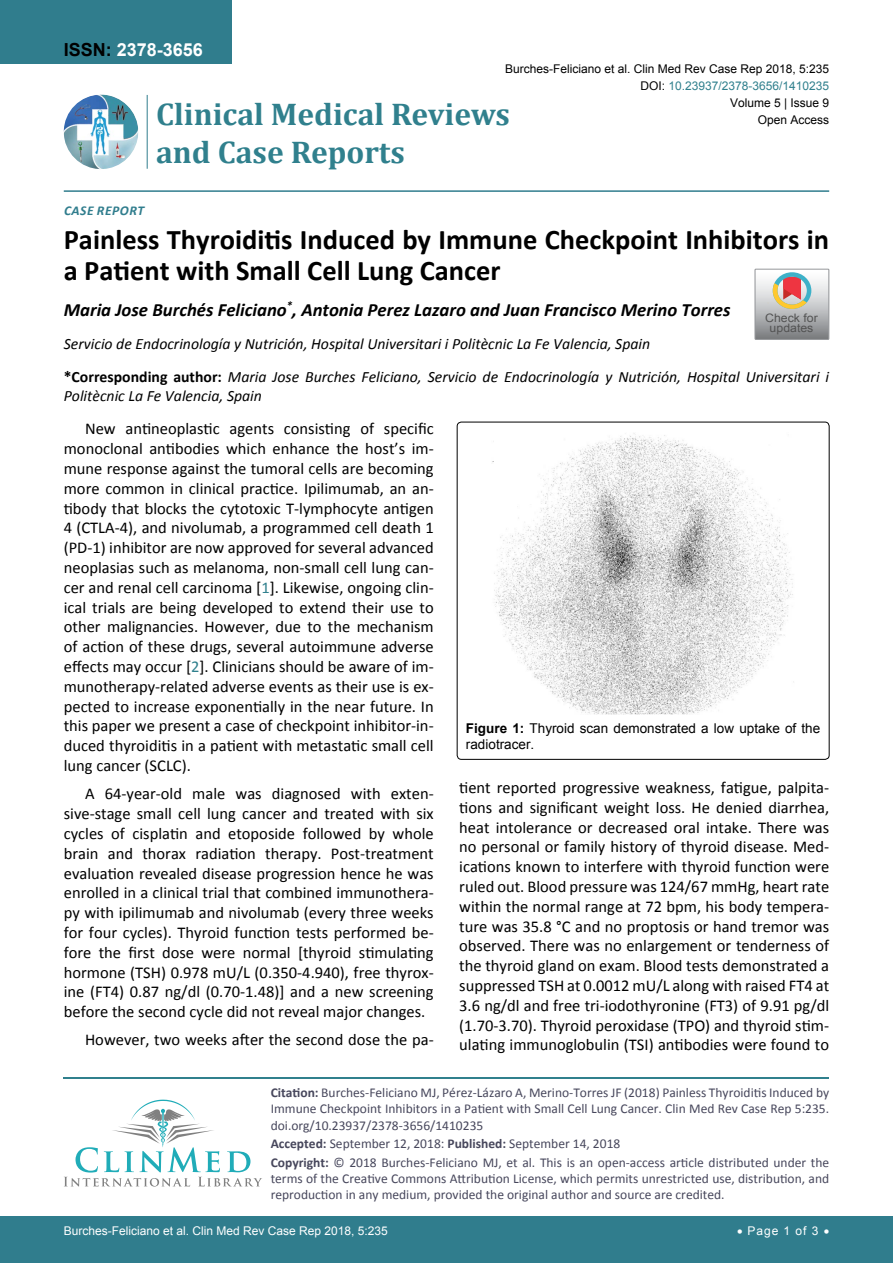
<style>
.page{position:relative;width:893px;height:1263px;background:#fff}
.page>*{position:absolute;margin:0;border:0;box-sizing:border-box;transform-origin:0 0}
.t1{font:700 31.5px "Cambria";color:#30808d}
.t2{font:700 28.5px/31.5px "Calibri";color:#000}
.t3{font:italic 700 18.75px "Calibri";color:#000}
.t4{font:700 18px "Arial";color:#fff}
.t5{font:16.5px/19.8px "Calibri";color:#000;text-align:justify}
.t6{font:italic 15.75px/18.9px "Calibri";color:#000}
.t7{font:13.5px/16.2px "Calibri";color:#47475c}
.t8{font:13.5px/16.2px "Arial";color:#000}
.t9{font:italic 700 13.5px "Calibri";letter-spacing:.04em;color:#307d8d}
.t10{font:12px "Arial";color:#000}
.t11{font:12px "Arial";color:#fff}
.t12{font:12px "Arial";color:#30808d}
.t13{font:11.7px/10.1px "Arial";color:#535353;text-align:center;scale:1.06 1}
.s1{color:#000}
.s2{font-weight:700;font-style:normal}
.s3{color:#30808d}
.s4{font-weight:700}
</style>
<div class="page">
<hr style="left:64px;top:1077px;width:765px;height:1px;background:#30808d">
<svg style="left:64px;top:1100px;width:198px;height:86px"></svg>
<div style="left:0;top:0;width:231px;height:64px;background:#307d8d"></div>
<hr style="left:64px;top:190px;width:765px;height:2px;background:#307d8d">
<div style="left:0;top:1217px;width:893px;height:46px;background:#307d8d"></div>
<img style="left:64px;top:95px;width:74px;height:74px;border-radius:37px">
<hr style="left:147px;top:95px;width:1px;height:74px;background:#307d8d">
<svg style="left:755px;top:269px;width:74px;height:70px;background:#bdb6b3"></svg>
<div style="left:457px;top:422px;width:372px;height:337px;border:1px solid #000;border-radius:4px"></div>
<img style="left:492px;top:433px;width:302px;height:281px">
<p class="t4" style="left:64px;top:38px;width:141px"><span class="s1">ISSN:</span> 2378-3656</p>
<p class="t10" style="left:505px;top:60px;width:326px">Burches-Feliciano et al. Clin Med Rev Case Rep 2018, 5:235</p>
<p class="t10" style="left:730px;top:95px;width:101px">Volume 5 | Issue 9</p>
<p class="t12" style="left:640px;top:78px;width:190px"><span class="s1">DOI:</span> 10.23937/2378-3656/1410235</p>
<h1 class="t1" style="left:156px;top:92px;width:355px">Clinical Medical Reviews</h1>
<p class="t10" style="left:758px;top:112px;width:73px">Open Access</p>
<h1 class="t1" style="left:156px;top:130px;width:250px">and Case Reports</h1>
<p class="t9" style="left:64px;top:202px;width:75px">Case Report</p>
<h2 class="t2" style="left:64px;top:224px;width:767px">Painless Thyroiditis Induced by Immune Checkpoint Inhibitors in a Patient with Small Cell Lung Cancer</h2>
<p class="t3" style="left:64px;top:298px;width:668px">Maria Jose Burchés Feliciano<sup>*</sup>, Antonia Perez Lazaro and Juan Francisco Merino Torres</p>
<p class="t6" style="left:64px;top:333px;width:588px">Servicio de Endocrinología y Nutrición, Hospital Universitari i Politècnic La Fe Valencia, Spain</p>
<p class="t13" style="left:765px;top:312px;width:51px">Check for updates</p>
<p class="t6" style="left:64px;top:367px;width:767px"><span class="s2">*Corresponding author:</span> Maria Jose Burches Feliciano, Servicio de Endocrinología y Nutrición, Hospital Universitari i<br>Politècnic La Fe Valencia, Spain</p>
<p class="t5" style="left:64px;top:419px;width:371px;text-indent:21px">New antineoplastic agents consisting of specific monoclonal antibodies which enhance the host’s im&shy;mune response against the tumoral cells are becoming more common in clinical practice. Ipilimumab, an an&shy;tibody that blocks the cytotoxic T-lymphocyte antigen 4 (CTLA-4), and nivolumab, a programmed cell death 1 (PD-1) inhibitor are now approved for several advanced neoplasias such as melanoma, non-small cell lung can&shy;cer and renal cell carcinoma [<span class="s3">1</span>]. Likewise, ongoing clin&shy;ical trials are being developed to extend their use to other malignancies. However, due to the mechanism of action of these drugs, several autoimmune adverse effects may occur [<span class="s3">2</span>]. Clinicians should be aware of im&shy;munotherapy-related adverse events as their use is ex&shy;pected to increase exponentially in the near future. In this paper we present a case of checkpoint inhibitor-in&shy;duced thyroiditis in a patient with metastatic small cell lung cancer (SCLC).</p>
<p class="t5" style="left:64px;top:784px;width:371px;text-indent:21px">A 64-year-old male was diagnosed with exten&shy;sive-stage small cell lung cancer and treated with six cycles of cisplatin and etoposide followed by whole brain and thorax radiation therapy. Post-treatment evaluation revealed disease progression hence he was enrolled in a clinical trial that combined immunothera&shy;py with ipilimumab and nivolumab (every three weeks for four cycles). Thyroid function tests performed be&shy;fore the first dose were normal [thyroid stimulating hormone (TSH) 0.978 mU/L (0.350-4.940), free thyrox&shy;ine (FT4) 0.87 ng/dl (0.70-1.48)] and a new screening before the second cycle did not reveal major changes.</p>
<p class="t5" style="left:85px;top:1030px;width:350px">However, two weeks after the second dose the pa-</p>
<p class="t8" style="left:466px;top:720px;width:356px"><span class="s4">Figure 1:</span> Thyroid scan demonstrated a low uptake of the radiotracer.</p>
<p class="t5" style="left:459px;top:778px;width:371px">tient reported progressive weakness, fatigue, palpita&shy;tions and significant weight loss. He denied diarrhea, heat intolerance or decreased oral intake. There was no personal or family history of thyroid disease. Med&shy;ications known to interfere with thyroid function were ruled out. Blood pressure was 124/67 mmHg, heart rate within the normal range at 72 bpm, his body tempera&shy;ture was 35.8 °C and no proptosis or hand tremor was observed. There was no enlargement or tenderness of the thyroid gland on exam. Blood tests demonstrated a suppressed TSH at 0.0012 mU/L along with raised FT4 at 3.6 ng/dl and free tri-iodothyronine (FT3) of 9.91 pg/dl (1.70-3.70). Thyroid peroxidase (TPO) and thyroid stim&shy;ulating immunoglobulin (TSI) antibodies were found to</p>
<p class="t7" style="left:271px;top:1084px;width:560px;text-align:justify"><span class="s4">Citation:</span> Burches-Feliciano MJ, Pérez-Lázaro A, Merino-Torres JF (2018) Painless Thyroiditis Induced by Immune Checkpoint Inhibitors in a Patient with Small Cell Lung Cancer. Clin Med Rev Case Rep 5:235. doi.org/10.23937/2378-3656/1410235</p>
<p class="t7" style="left:271px;top:1134px;width:560px;line-height:18.6px"><span class="s4">Accepted:</span> September 12, 2018: <span class="s4">Published:</span> September 14, 2018<br><span class="s4">Copyright:</span> © 2018 Burches-Feliciano MJ, et al. This is an open-access article distributed under the</p>
<p class="t7" style="left:271px;top:1170px;width:560px">terms of the Creative Commons Attribution License, which permits unrestricted use, distribution, and reproduction in any medium, provided the original author and source are credited.</p>
<p class="t11" style="left:64px;top:1223px;width:326px">Burches-Feliciano et al. Clin Med Rev Case Rep 2018, 5:235</p>
<p class="t11" style="left:737px;top:1223px;width:94px">• Page 1 of 3 •</p>
</div>
